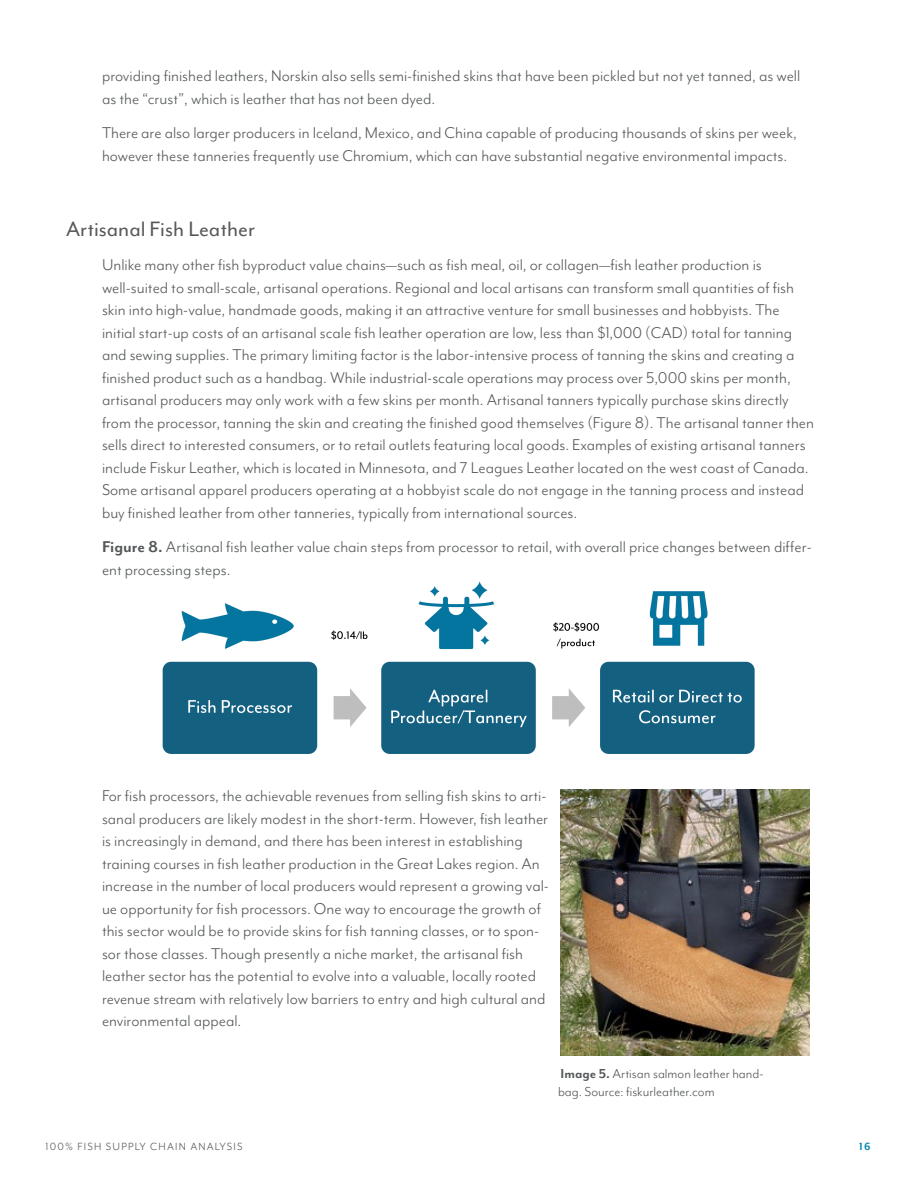
<style>
.page{position:relative;width:918px;height:1188px;background:#fff}
.page>*{position:absolute;margin:0;border:0;box-sizing:border-box;transform-origin:0 0}
.Header_2{font:24px "Mr Eaves Mod OT";color:#57585a}
.t1{font:18px/22.5px "Mr Eaves Mod OT";color:#545759}
.t2{font:15px/18px "Mr Eaves Mod OT";color:#545759}
.t3{font:12px "Mr Eaves Mod OT";letter-spacing:.1em;color:#545759}
.t4{font:700 12px "Mr Eaves Mod OT";color:#0084ad}
.s1{font-weight:700}
</style>
<div class="page">
<img style="left:162px;top:581px;width:593px;height:173px">
<img style="left:560px;top:790px;width:249px;height:266px">
<p class="t1" style="left:102px;top:64px;width:700px">providing finished leathers, Norskin also sells semi-finished skins that have been pickled but not yet tanned, as well as the “crust”, which is leather that has not been dyed.</p>
<p class="t1" style="left:102px;top:121px;width:696px">There are also larger producers in Iceland, Mexico, and China capable of producing thousands of skins per week, however these tanneries frequently use Chromium, which can have substantial negative environmental impacts.</p>
<p class="Header_2" style="left:66px;top:215px;width:191px">Artisanal Fish Leather</p>
<p class="t1" style="left:102px;top:253px;width:714px">Unlike many other fish byproduct value chains—such as fish meal, oil, or collagen—fish leather production is well-suited to small-scale, artisanal operations. Regional and local artisans can transform small quantities of fish skin into high-value, handmade goods, making it an attractive venture for small businesses and hobbyists. The initial start-up costs of an artisanal scale fish leather operation are low, less than $1,000 (CAD) total for tanning and sewing supplies. The primary limiting factor is the labor-intensive process of tanning the skins and creating a finished product such as a handbag. While industrial-scale operations may process over 5,000 skins per month, artisanal producers may only work with a few skins per month. Artisanal tanners typically purchase skins directly from the processor, tanning the skin and creating the finished good themselves (Figure 8). The artisanal tanner then sells direct to interested consumers, or to retail outlets featuring local goods. Examples of existing artisanal tanners include Fiskur Leather, which is located in Minnesota, and 7 Leagues Leather located on the west coast of Canada.<br>Some artisanal apparel producers operating at a hobbyist scale do not engage in the tanning process and instead buy finished leather from other tanneries, typically from international sources.</p>
<p class="t1" style="left:102px;top:535px;width:711px"><span class="s1">Figure 8.</span> Artisanal fish leather value chain steps from processor to retail, with overall price changes between differ&shy;ent processing steps.</p>
<p class="t1" style="left:102px;top:784px;width:449px">For fish processors, the achievable revenues from selling fish skins to arti&shy;sanal producers are likely modest in the short-term. However, fish leather is increasingly in demand, and there has been interest in establishing training courses in fish leather production in the Great Lakes region. An increase in the number of local producers would represent a growing val&shy;ue opportunity for fish processors. One way to encourage the growth of this sector would be to provide skins for fish tanning classes, or to spon&shy;sor those classes. Though presently a niche market, the artisanal fish leather sector has the potential to evolve into a valuable, locally rooted revenue stream with relatively low barriers to entry and high cultural and environmental appeal.</p>
<p class="t2" style="left:558px;top:1064px;width:207px"><span class="s1">Image 5.</span> Artisan salmon leather hand&shy;bag. Source: fiskurleather.com</p>
<p class="t3" style="left:46px;top:1140px;width:198px">100% FISH SUPPLY CHAIN ANALYSIS</p>
<p class="t4" style="left:859px;top:1140px;width:13px">16</p>
</div>
